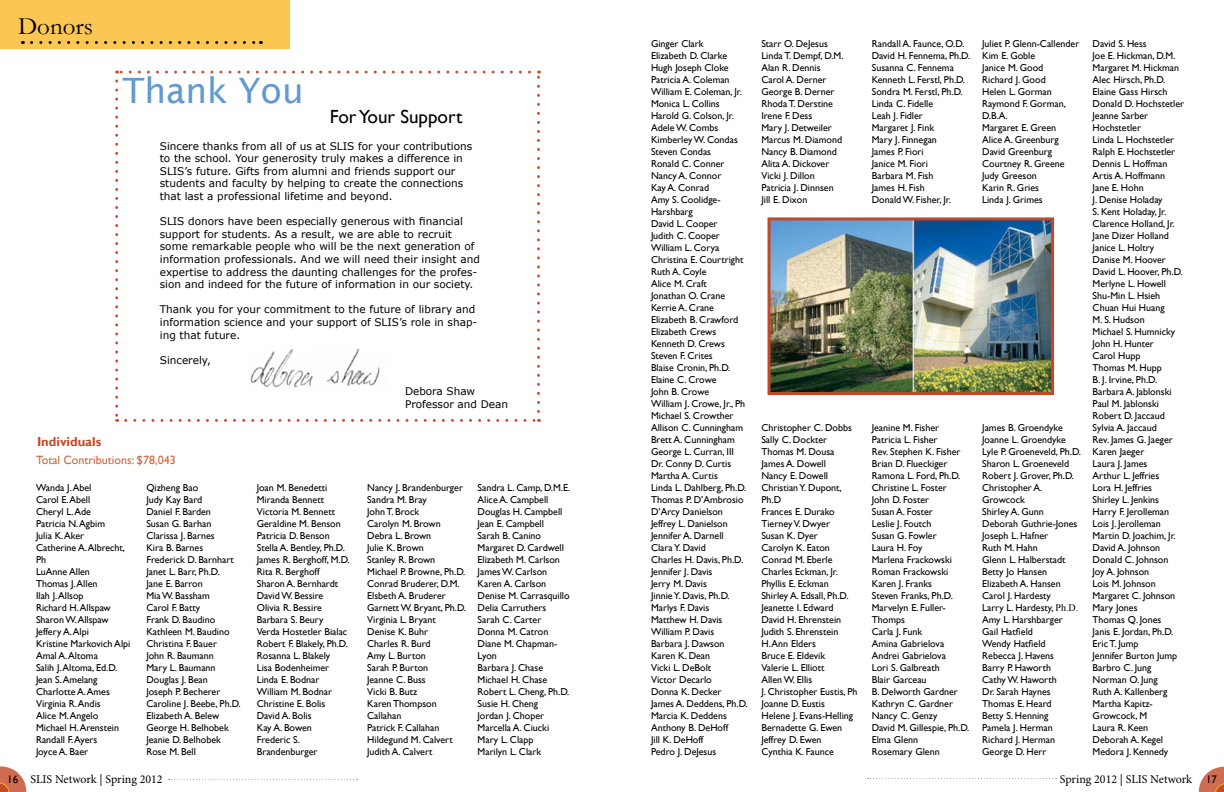
<style>
.page{position:relative;width:1224px;height:792px;background:#fff}
.page>*{position:absolute;margin:0;border:0;box-sizing:border-box;transform-origin:0 0}
.t1{font:35px "Lucida Sans";color:#6199d2}
.t2{font:25px "Garamond";color:#000}
.t3{font:19px "Gill Sans";color:#000}
.t4{font:700 13px "Gill Sans";color:#c44827}
.t5{font:12px "Minion Pro";color:#000}
.t6{font:12px "Gill Sans";color:#cb663e}
.t7{font:10.5px/12.6px "Verdana";color:#000}
.t8{font:10px/12px "Gill Sans";color:#000}
.s1{font-family:"Times New Roman"}
.s2{font-family:"Gill Sans";font-size:11px}
</style>
<div class="page">
<svg style="left:115px;top:81px;width:3px;height:341px"></svg>
<svg style="left:126px;top:419px;width:413px;height:3px"></svg>
<svg style="left:537px;top:71px;width:3px;height:340px"></svg>
<svg style="left:117px;top:71px;width:413px;height:3px"></svg>
<div style="left:0;top:0;width:289px;height:48px;background:#fcc652"></div>
<img style="left:250px;top:350px;width:130px;height:38px">
<img style="left:772px;top:221px;width:278px;height:170px">
<div style="left:768px;top:217px;width:286px;height:178px;border:3px solid #c44827"></div>
<svg style="left:868px;top:778px;width:189px;height:1px"></svg>
<svg style="left:169px;top:779px;width:189px;height:1px"></svg>
<svg style="left:0;top:767px;width:26px;height:25px"></svg>
<svg style="left:1199px;top:767px;width:25px;height:25px"></svg>
<svg style="left:32px;top:41px;width:229px;height:3px"></svg>
<h2 class="t2" style="left:18px;top:11px;width:76px">Donors</h2>
<h1 class="t1" style="left:122px;top:71px;width:183px">Thank You</h1>
<p class="t7" style="left:160px;top:139px;width:314px">Sincere thanks from all of us at SLIS for your contributions to the school. Your generosity truly makes a difference in SLIS’s future. Gifts from alumni and friends support our students and faculty by helping to create the connections that last a professional lifetime and beyond.</p>
<p class="t7" style="left:160px;top:215px;width:322px">SLIS donors have been especially generous with financial support for students. As a result, we are able to recruit some remarkable people who will be the next generation of information professionals. And we will need their insight and expertise to address the daunting challenges for the profes&shy;sion and indeed for the future of information in our society.</p>
<p class="t7" style="left:160px;top:303px;width:319px">Thank you for your commitment to the future of library and information science and your support of SLIS’s role in shap&shy;ing that future.</p>
<p class="t7" style="left:160px;top:353px;width:53px">Sincerely,</p>
<p class="t7" style="left:405px;top:385px;width:105px">Debora Shaw<br>Professor and Dean</p>
<h3 class="t3" style="left:330px;top:105px;width:134px">For Your Support</h3>
<h3 class="t4" style="left:37px;top:434px;width:66px">Individuals</h3>
<p class="t6" style="left:36px;top:453px;width:141px">Total Contributions: $78,043</p>
<p class="t8" style="left:36px;top:482px;width:96px">Wanda J. Abel<br>Carol E. Abell<br>Cheryl L. Ade<br>Patricia N. Agbim<br>Julia K. Aker<br>Catherine A. Albrecht,<br>Ph<br>LuAnne Allen<br>Thomas J. Allen<br>Ilah J. Allsop<br>Richard H. Allspaw<br>Sharon W. Allspaw<br>Jeffery A. Alpi<br>Kristine Markovich Alpi<br>Amal A. Altoma<br>Salih J. Altoma, Ed.D.<br>Jean S. Amelang<br>Charlotte A. Ames<br>Virginia R. Andis<br>Alice M. Angelo<br>Michael H. Arenstein<br>Randall F. Ayers<br>Joyce A. Baer</p>
<p class="t8" style="left:146px;top:482px;width:96px">Qizheng Bao<br>Judy Kay Bard<br>Daniel F. Barden<br>Susan G. Barhan<br>Clarissa J. Barnes<br>Kira B. Barnes<br>Frederick D. Barnhart<br>Janet L. Barr, Ph.D.<br>Jane E. Barron<br>Mia W. Bassham<br>Carol F. Batty<br>Frank D. Baudino<br>Kathleen M. Baudino<br>Christina F. Bauer<br>John R. Baumann<br>Mary L. Baumann<br>Douglas J. Bean<br>Joseph P. Becherer<br>Caroline J. Beebe, Ph.D.<br>Elizabeth A. Belew<br>George H. Belhobek<br>Jeanie D. Belhobek<br>Rose M. Bell</p>
<p class="t8" style="left:257px;top:482px;width:94px">Joan M. Benedetti<br>Miranda Bennett<br>Victoria M. Bennett<br>Geraldine M. Benson<br>Patricia D. Benson<br>Stella A. Bentley, Ph.D.<br>James R. Berghoff, M.D.<br>Rita R. Berghoff<br>Sharon A. Bernhardt<br>David W. Bessire<br>Olivia R. Bessire<br>Barbara S. Beury<br>Verda Hostetler Bialac<br>Robert F. Blakely, Ph.D.<br>Rosanna L. Blakely<br>Lisa Bodenheimer<br>Linda E. Bodnar<br>William M. Bodnar<br>Christine E. Bolis<br>David A. Bolis<br>Kay A. Bowen<br>Frederic S.<br>Brandenburger</p>
<p class="t8" style="left:367px;top:482px;width:100px">Nancy J. Brandenburger<br>Sandra M. Bray<br>John T. Brock<br>Carolyn M. Brown<br>Debra L. Brown<br>Julie K. Brown<br>Stanley R. Brown<br>Michael P. Browne, Ph.D.<br>Conrad Bruderer, D.M.<br>Elsbeth A. Bruderer<br>Garnett W. Bryant, Ph.D.<br>Virginia L. Bryant<br>Denise K. Buhr<br>Charles R. Burd<br>Amy L. Burton<br>Sarah P. Burton<br>Jeanne C. Buss<br>Vicki B. Butz<br>Karen Thompson<br>Callahan<br>Patrick F. Callahan<br>Hildegund M. Calvert<br>Judith A. Calvert</p>
<p class="t8" style="left:478px;top:482px;width:94px">Sandra L. Camp, D.M.E.<br>Alice A. Campbell<br>Douglas H. Campbell<br>Jean E. Campbell<br>Sarah B. Canino<br>Margaret D. Cardwell<br>Elizabeth M. Carlson<br>James W. Carlson<br>Karen A. Carlson<br>Denise M. Carrasquillo<br>Delia Carruthers<br>Sarah C. Carter<br>Donna M. Catron<br>Diane M. Chapman-<br>Lyon<br>Barbara J. Chase<br>Michael H. Chase<br>Robert L. Cheng, Ph.D.<br>Susie H. Cheng<br>Jordan J. Choper<br>Marcella A. Ciucki<br>Mary L. Clapp<br>Marilyn L. Clark</p>
<p class="t8" style="left:651px;top:38px;width:98px">Ginger Clark<br>Elizabeth D. Clarke<br>Hugh Joseph Cloke<br>Patricia A. Coleman<br>William E. Coleman, Jr.<br>Monica L. Collins<br>Harold G. Colson, Jr.<br>Adele W. Combs<br>Kimberley W. Condas<br>Steven Condas<br>Ronald C. Conner<br>Nancy A. Connor<br>Kay A. Conrad<br>Amy S. Coolidge-<br>Harshbarg<br>David L. Cooper<br>Judith C. Cooper<br>William L. Corya<br>Christina E. Courtright<br>Ruth A. Coyle<br>Alice M. Craft<br>Jonathan O. Crane<br>Kerrie A. Crane<br>Elizabeth B. Crawford<br>Elizabeth Crews<br>Kenneth D. Crews<br>Steven F. Crites<br>Blaise Cronin, Ph.D.<br>Elaine C. Crowe<br>John B. Crowe<br>William J. Crowe, Jr., Ph<br>Michael S. Crowther<br>Allison C. Cunningham<br>Brett A. Cunningham<br>George L. Curran, III<br>Dr. Conny D. Curtis<br>Martha A. Curtis<br>Linda L. Dahlberg, Ph.D.<br>Thomas P. D’Ambrosio<br>D’Arcy Danielson<br>Jeffrey L. Danielson<br>Jennifer A. Darnell<br>Clara Y. David<br>Charles H. Davis, Ph.D.<br>Jennifer J. Davis<br>Jerry M. Davis<br>Jinnie Y. Davis, Ph.D.<br>Marlys F. Davis<br>Matthew H. Davis<br>William P. Davis<br>Barbara J. Dawson<br>Karen K. Dean<br>Vicki L. DeBolt<br>Victor Decarlo<br>Donna K. Decker<br>James A. Deddens, Ph.D.<br>Marcia K. Deddens<br>Anthony B. DeHoff<br>Jill K. DeHoff<br>Pedro J. DeJesus</p>
<p class="t8" style="left:761px;top:38px;width:84px">Starr O. DeJesus<br>Linda T. Dempf, D.M.<br>Alan R. Dennis<br>Carol A. Derner<br>George B. Derner<br>Rhoda T. Derstine<br>Irene F. Dess<br>Mary J. Detweiler<br>Marcus M. Diamond<br>Nancy B. Diamond<br>Alita A. Dickover<br>Vicki J. Dillon<br>Patricia J. Dinnsen<br>Jill E. Dixon</p>
<p class="t8" style="left:761px;top:422px;width:98px">Christopher C. Dobbs<br>Sally C. Dockter<br>Thomas M. Dousa<br>James A. Dowell<br>Nancy E. Dowell<br>Christian Y. Dupont,<br>Ph.D<br>Frances E. Durako<br>Tierney V. Dwyer<br>Susan K. Dyer<br>Carolyn K. Eaton<br>Conrad M. Eberle<br>Charles Eckman, Jr.<br>Phyllis E. Eckman<br>Shirley A. Edsall, Ph.D.<br>Jeanette I. Edward<br>David H. Ehrenstein<br>Judith S. Ehrenstein<br>H. Ann Elders<br>Bruce E. Eldevik<br>Valerie L. Elliott<br>Allen W. Ellis<br>J. Christopher Eustis, Ph<br>Joanne D. Eustis<br>Helene J. Evans-Helling<br>Bernadette G. Ewen<br>Jeffrey D. Ewen<br>Cynthia K. Faunce</p>
<p class="t8" style="left:872px;top:38px;width:100px">Randall A. Faunce, O.D.<br>David H. Fennema, Ph.D.<br>Susanna C. Fennema<br>Kenneth L. Ferstl, Ph.D.<br>Sondra M. Ferstl, Ph.D.<br>Linda C. Fidelle<br>Leah J. Fidler<br>Margaret J. Fink<br>Mary J. Finnegan<br>James P. Fiori<br>Janice M. Fiori<br>Barbara M. Fish<br>James H. Fish<br>Donald W. Fisher, Jr.</p>
<p class="t8" style="left:872px;top:422px;width:99px">Jeanine M. Fisher<br>Patricia L. Fisher<br>Rev. Stephen K. Fisher<br>Brian D. Flueckiger<br>Ramona L. Ford, Ph.D.<br>Christine L. Foster<br>John D. Foster<br>Susan A. Foster<br>Leslie J. Foutch<br>Susan G. Fowler<br>Laura H. Foy<br>Marlena Frackowski<br>Roman Frackowski<br>Karen J. Franks<br>Steven Franks, Ph.D.<br>Marvelyn E. Fuller-<br>Thomps<br>Carla J. Funk<br>Amina Gabrielova<br>Andrei Gabrielova<br>Lori S. Galbreath<br>Blair Garceau<br>B. Delworth Gardner<br>Kathryn C. Gardner<br>Nancy C. Genzy<br>David M. Gillespie, Ph.D.<br>Elma Glenn<br>Rosemary Glenn</p>
<p class="t8" style="left:982px;top:38px;width:99px">Juliet P. Glenn-Callender<br>Kim E. Goble<br>Janice M. Good<br>Richard J. Good<br>Helen L. Gorman<br>Raymond F. Gorman,<br>D.B.A.<br>Margaret E. Green<br>Alice A. Greenburg<br>David Greenburg<br>Courtney R. Greene<br>Judy Greeson<br>Karin R. Gries<br>Linda J. Grimes</p>
<p class="t8" style="left:982px;top:422px;width:100px">James B. Groendyke<br>Joanne L. Groendyke<br>Lyle P. Groeneveld, Ph.D.<br>Sharon L. Groeneveld<br>Robert J. Grover, Ph.D.<br>Christopher A.<br>Growcock<br>Shirley A. Gunn<br>Deborah Guthrie-Jones<br>Joseph L. Hafner<br>Ruth M. Hahn<br>Glenn L. Halberstadt<br>Betty Jo Hansen<br>Elizabeth A. Hansen<br>Carol J. Hardesty<br>Larry L. Hardesty, <span class="s1">Ph.D.<br></span>Amy L. Harshbarger<br>Gail Hatfield<br>Wendy Hatfield<br>Rebecca J. Havens<br>Barry P. Haworth<br>Cathy W. Haworth<br>Dr. Sarah Haynes<br>Thomas E. Heard<br>Betty S. Henning<br>Pamela J. Herman<br>Richard J. Herman<br>George D. Herr</p>
<p class="t8" style="left:1093px;top:38px;width:93px">David S. Hess<br>Joe E. Hickman, D.M.<br>Margaret M. Hickman<br>Alec Hirsch, Ph.D.<br>Elaine Gass Hirsch<br>Donald D. Hochstetler<br>Jeanne Sarber<br>Hochstetler<br>Linda L. Hochstetler<br>Ralph E. Hochstetler<br>Dennis L. Hoffman<br>Artis A. Hoffmann<br>Jane E. Hohn<br>J. Denise Holaday<br>S. Kent Holaday, Jr.<br>Clarence Holland, Jr.<br>Jane Dizer Holland<br>Janice L. Holtry<br>Danise M. Hoover<br>David L. Hoover, Ph.D.<br>Merlyne L. Howell<br>Shu-Min L. Hsieh<br>Chuan Hui Huang<br>M. S. Hudson<br>Michael S. Humnicky<br>John H. Hunter<br>Carol Hupp<br>Thomas M. Hupp<br>B. J. Irvine, Ph.D.<br>Barbara A. Jablonski<br>Paul M. Jablonski<br>Robert D. Jaccaud<br>Sylvia A. Jaccaud<br>Rev. James G. Jaeger<br>Karen Jaeger<br>Laura J. James<br>Arthur L. Jeffries<br>Lora H. Jeffries<br>Shirley L. Jenkins<br>Harry F. Jerolleman<br>Lois J. Jerolleman<br>Martin D. Joachim, Jr.<br>David A. Johnson<br>Donald C. Johnson<br>Joy A. Johnson<br>Lois M. Johnson<br>Margaret C. Johnson<br>Mary Jones<br>Thomas Q. Jones<br>Janis E. Jordan, Ph.D.<br>Eric T. Jump<br>Jennifer Burton Jump<br>Barbro C. Jung<br>Norman O. Jung<br>Ruth A. Kallenberg<br>Martha Kapitz-<br>Growcock, M<br>Laura R. Keen<br>Deborah A. Kegel<br>Medora J. Kennedy</p>
<p class="t5" style="left:7px;top:771px;width:157px"><span class="s2">16</span> SLIS Network | Spring 2012</p>
<p class="t5" style="left:1060px;top:771px;width:159px">Spring 2012 | SLIS Network <span class="s2">17</span></p>
</div>
